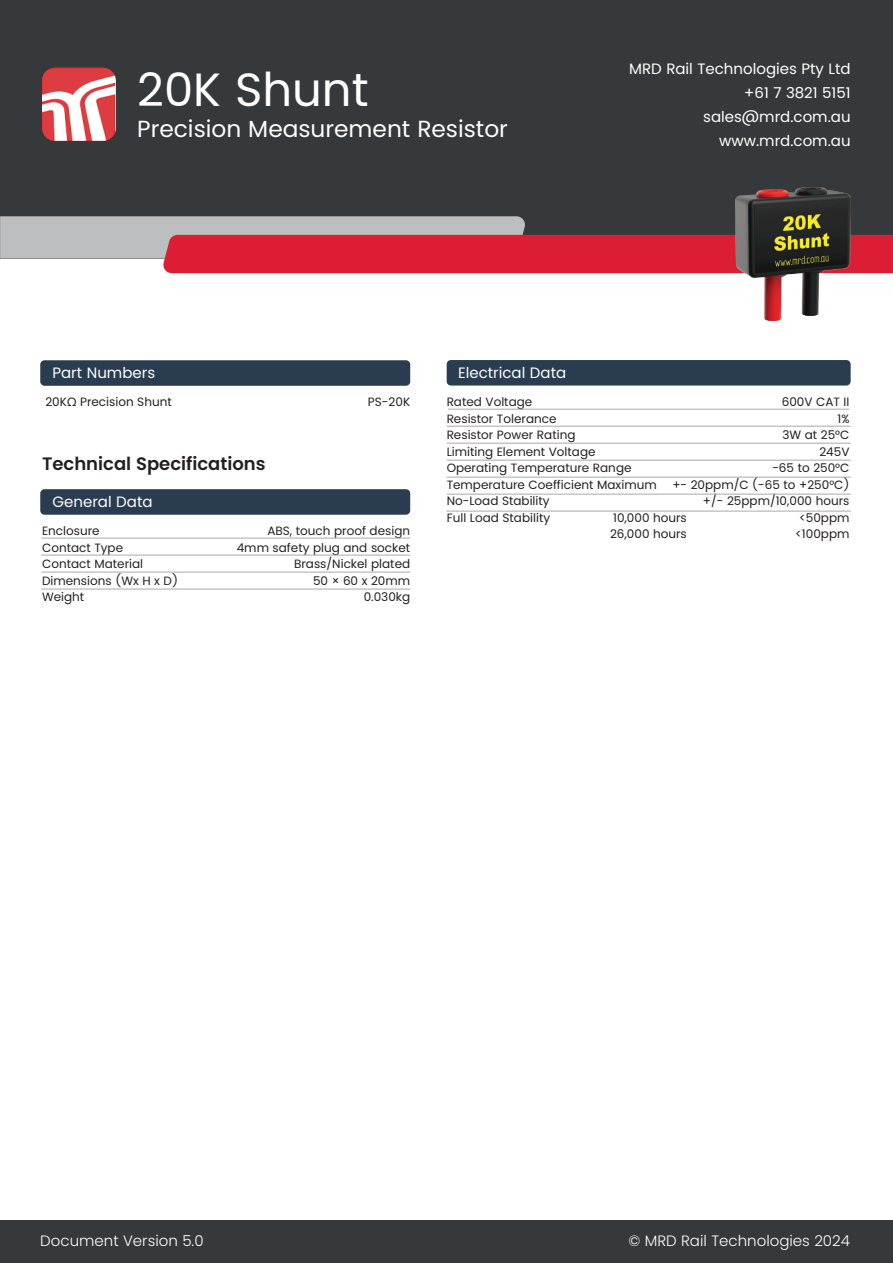
<style>
.page{position:relative;width:893px;height:1263px;background:#fff}
.page>*{position:absolute;margin:0;border:0;box-sizing:border-box;transform-origin:0 0}
.t1{font:46.5px "Poppins";color:#fff}
.t2{font:23.25px "Poppins";color:#fff}
.t3{font:600 18px "Poppins";color:#231f20}
.t4{font:15px/24px "Poppins";color:#fff;text-align:right}
.t5{font:300 15px "Poppins";color:#fff}
.t6{font:12px/16.5px "Poppins";color:#231f20}
</style>
<div class="page">
<div style="left:0;top:0;width:893px;height:259px;background:#35393b"></div>
<svg style="left:0;top:216px;width:893px;height:57px"></svg>
<img style="left:42px;top:68px;width:74px;height:73px">
<div style="left:0;top:1220px;width:893px;height:43px;background:#35393b"></div>
<div style="left:40px;top:360px;width:370px;height:26px;background:#2a3d50;border-radius:4px"></div>
<div style="left:40px;top:489px;width:370px;height:26px;background:#2a3d50;border-radius:4px"></div>
<hr style="left:41px;top:538px;width:369px;height:1px;background:#a8a9ad">
<hr style="left:41px;top:555px;width:369px;height:1px;background:#a8a9ad">
<hr style="left:41px;top:572px;width:369px;height:1px;background:#a8a9ad">
<hr style="left:41px;top:589px;width:369px;height:1px;background:#a8a9ad">
<img style="left:736px;top:187px;width:115px;height:134px">
<hr style="left:447px;top:426px;width:404px;height:1px;background:#a8a9ad">
<hr style="left:447px;top:443px;width:404px;height:1px;background:#a8a9ad">
<hr style="left:447px;top:460px;width:404px;height:1px;background:#a8a9ad">
<hr style="left:447px;top:477px;width:404px;height:1px;background:#a8a9ad">
<hr style="left:447px;top:494px;width:404px;height:1px;background:#a8a9ad">
<hr style="left:447px;top:511px;width:404px;height:1px;background:#a8a9ad">
<hr style="left:448px;top:409px;width:401px;height:1px;background:#a8a9ad">
<div style="left:447px;top:360px;width:404px;height:26px;background:#2a3d50;border-radius:4px"></div>
<h1 class="t1" style="left:137px;top:62px;width:233px">20K Shunt</h1>
<h2 class="t2" style="left:137px;top:115px;width:372px">Precision Measurement Resistor</h2>
<p class="t4" style="left:629px;top:57px;width:223px">MRD Rail Technologies Pty Ltd +61 7 3821 5151 sales@mrd.com.au www.mrd.com.au</p>
<p class="t4" style="left:52px;top:361px;width:104px">Part Numbers</p>
<p class="t4" style="left:458px;top:361px;width:110px">Electrical Data</p>
<p class="t6" style="left:45px;top:394px;width:128px">20KΩ Precision Shunt</p>
<p class="t6" style="left:368px;top:394px;width:44px">PS-20K</p>
<p class="t6" style="left:672px;top:394px;width:179px;text-align:right">600V CAT II<br>1%<br>3W at 25°C<br>245V<br>-65 to 250°C<br>+- 20ppm/C (-65 to +250°C) +/- 25ppm/10,000 hours &lt;50ppm<br>&lt;100ppm</p>
<p class="t6" style="left:447px;top:394px;width:212px">Rated Voltage<br>Resistor Tolerance<br>Resistor Power Rating<br>Limiting Element Voltage<br>Operating Temperature Range<br>Temperature Coefficient Maximum<br>No-Load Stability<br>Full Load Stability</p>
<h3 class="t3" style="left:42px;top:453px;width:225px">Technical Specifications</h3>
<p class="t4" style="left:52px;top:490px;width:102px">General Data</p>
<p class="t6" style="left:610px;top:509px;width:78px">10,000 hours<br>26,000 hours</p>
<p class="t6" style="left:42px;top:523px;width:137px">Enclosure<br>Contact Type<br>Contact Material<br>Dimensions (Wx H x D)<br>Weight</p>
<p class="t6" style="left:237px;top:523px;width:175px;text-align:right">ABS, touch proof design<br>4mm safety plug and socket<br>Brass/Nickel plated<br>50 × 60 x 20mm<br>0.030kg</p>
<p class="t5" style="left:40px;top:1232px;width:165px">Document Version 5.0</p>
<p class="t5" style="left:628px;top:1232px;width:223px">© MRD Rail Technologies 2024</p>
</div>
